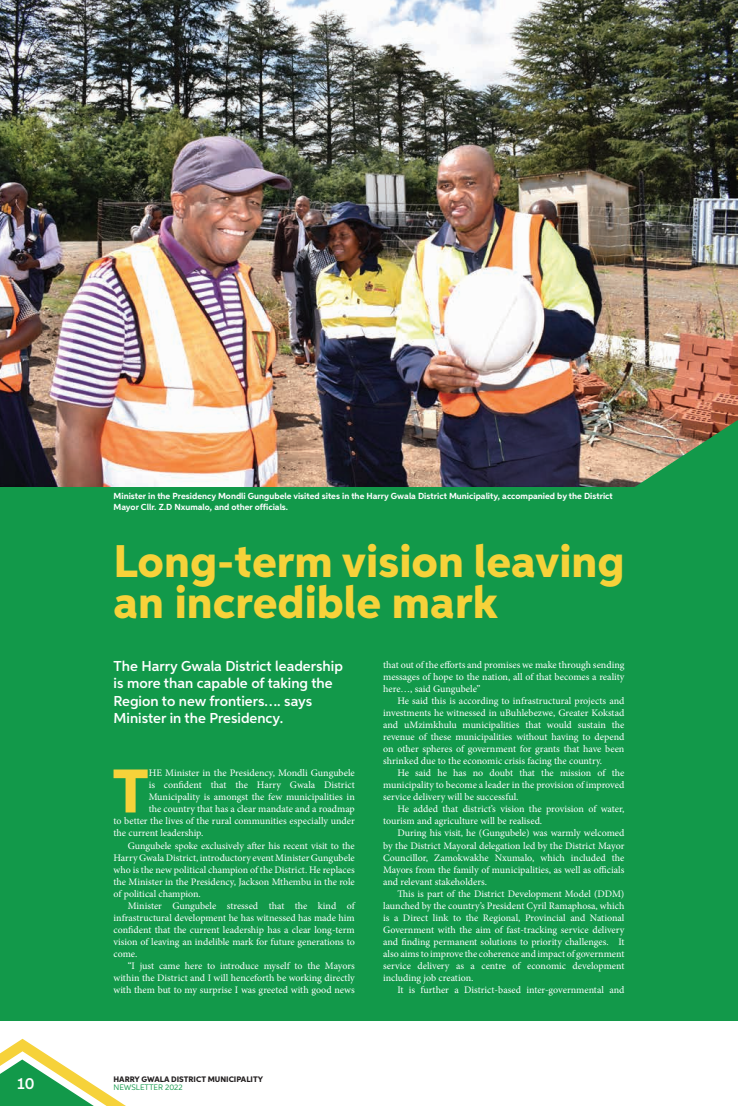
<style>
.page{position:relative;width:738px;height:1106px;background:#fff}
.page>*{position:absolute;margin:0;border:0;box-sizing:border-box;transform-origin:0 0}
.t1{font:800 61.8px "Aspira";color:#f6d23a}
.t2{font:800 45.8px/41.3px "Aspira";color:#f6d23a}
.t3{font:600 16px "Aspira";color:#fff}
.t4{font:600 14.4px/17.3px "Aspira";color:#fff}
.t5{font:10px/12px "Minion Pro";color:#fff;text-align:justify}
.t6{font:700 8.8px/10.6px "Aspira";color:#fff}
.t7{font:800 8px "Aspira";color:#231f20}
.t8{font:8px "Aspira";color:#12994a}
</style>
<div class="page">
<svg style="left:0;top:1038px;width:126px;height:68px"></svg>
<div style="left:0;top:486px;width:737px;height:534px;background:#12994a"></div>
<img style="left:0;top:0;width:737px;height:486px">
<img style="left:633px;top:420px;width:104px;height:67px">
<p class="t6" style="left:113px;top:491px;width:500px">Minister in the Presidency Mondli Gungubele visited sites in the Harry Gwala District Municipality, accompanied by the District<br>Mayor Cllr. Z.D Nxumalo, and other officials.</p>
<h2 class="t2" style="left:113px;top:541px;width:512px">Long-term vision leaving an incredible mark</h2>
<h3 class="t4" style="left:113px;top:657px;width:231px">The Harry Gwala District leadership is more than capable of taking the<br>Region to new frontiers…. says<br>Minister in the Presidency.</h3>
<h1 class="t1" style="left:112px;top:753px;width:38px">T</h1>
<p class="t5" style="left:148px;top:767px;width:207px">HE Minister in the Presidency, Mondli Gungubele</p>
<p class="t5" style="left:148px;top:779px;width:207px">is confident that the Harry Gwala District</p>
<p class="t5" style="left:148px;top:791px;width:207px">Municipality is amongst the few municipalities in</p>
<p class="t5" style="left:148px;top:803px;width:207px">the country that has a clear mandate and a roadmap</p>
<p class="t5" style="left:113px;top:815px;width:242px">to better the lives of the rural communities especially under</p>
<p class="t5" style="left:113px;top:827px;width:91px">the current leadership.</p>
<p class="t5" style="left:128px;top:839px;width:228px">Gungubele spoke exclusively after his recent visit to the</p>
<p class="t5" style="left:113px;top:851px;width:242px">Harry Gwala District, introductory event Minister Gungubele</p>
<p class="t5" style="left:113px;top:863px;width:242px">who is the new political champion of the District. He replaces</p>
<p class="t5" style="left:113px;top:875px;width:242px">the Minister in the Presidency, Jackson Mthembu in the role</p>
<p class="t5" style="left:113px;top:887px;width:89px">of political champion.</p>
<p class="t5" style="left:128px;top:899px;width:228px">Minister Gungubele stressed that the kind of</p>
<p class="t5" style="left:113px;top:911px;width:242px">infrastructural development he has witnessed has made him</p>
<p class="t5" style="left:113px;top:923px;width:242px">confident that the current leadership has a clear long-term</p>
<p class="t5" style="left:113px;top:935px;width:242px">vision of leaving an indelible mark for future generations to</p>
<p class="t5" style="left:113px;top:947px;width:25px">come.</p>
<p class="t5" style="left:128px;top:959px;width:228px">“I just came here to introduce myself to the Mayors</p>
<p class="t5" style="left:113px;top:971px;width:242px">within the District and I will henceforth be working directly</p>
<p class="t5" style="left:113px;top:983px;width:242px">with them but to my surprise I was greeted with good news</p>
<p class="t5" style="left:383px;top:659px;width:242px">that out of the efforts and promises we make through sending messages of hope to the nation, all of that becomes a reality here…, said Gungubele”</p>
<p class="t5" style="left:383px;top:695px;width:242px;text-indent:14px">He said this is according to infrastructural projects and investments he witnessed in uBuhlebezwe, Greater Kokstad and uMzimkhulu municipalities that would sustain the revenue of these municipalities without having to depend on other spheres of government for grants that have been shrinked due to the economic crisis facing the country.</p>
<p class="t5" style="left:383px;top:767px;width:242px;text-indent:14px">He said he has no doubt that the mission of the municipality to become a leader in the provision of improved service delivery will be successful.</p>
<p class="t5" style="left:383px;top:803px;width:242px;text-indent:14px">He added that district’s vision the provision of water, tourism and agriculture will be realised.</p>
<p class="t5" style="left:383px;top:827px;width:242px;text-indent:14px">During his visit, he (Gungubele) was warmly welcomed by the District Mayoral delegation led by the District Mayor Councillor, Zamokwakhe Nxumalo, which included the Mayors from the family of municipalities, as well as officials and relevant stakeholders.</p>
<p class="t5" style="left:383px;top:887px;width:242px;text-indent:14px">This is part of the District Development Model (DDM) launched by the country’s President Cyril Ramaphosa, which is a Direct link to the Regional, Provincial and National Government with the aim of fast-tracking service delivery and finding permanent solutions to priority challenges. It also aims to improve the coherence and impact of government service delivery as a centre of economic development including job creation.</p>
<p class="t5" style="left:397px;top:983px;width:228px">It is further a District-based inter-governmental and</p>
<h3 class="t3" style="left:17px;top:1073px;width:19px">10</h3>
<p class="t7" style="left:113px;top:1074px;width:151px">HARRY GWALA DISTRICT MUNICIPALITY</p>
<p class="t8" style="left:113px;top:1082px;width:71px">NEWSLETTER 2022</p>
</div>
